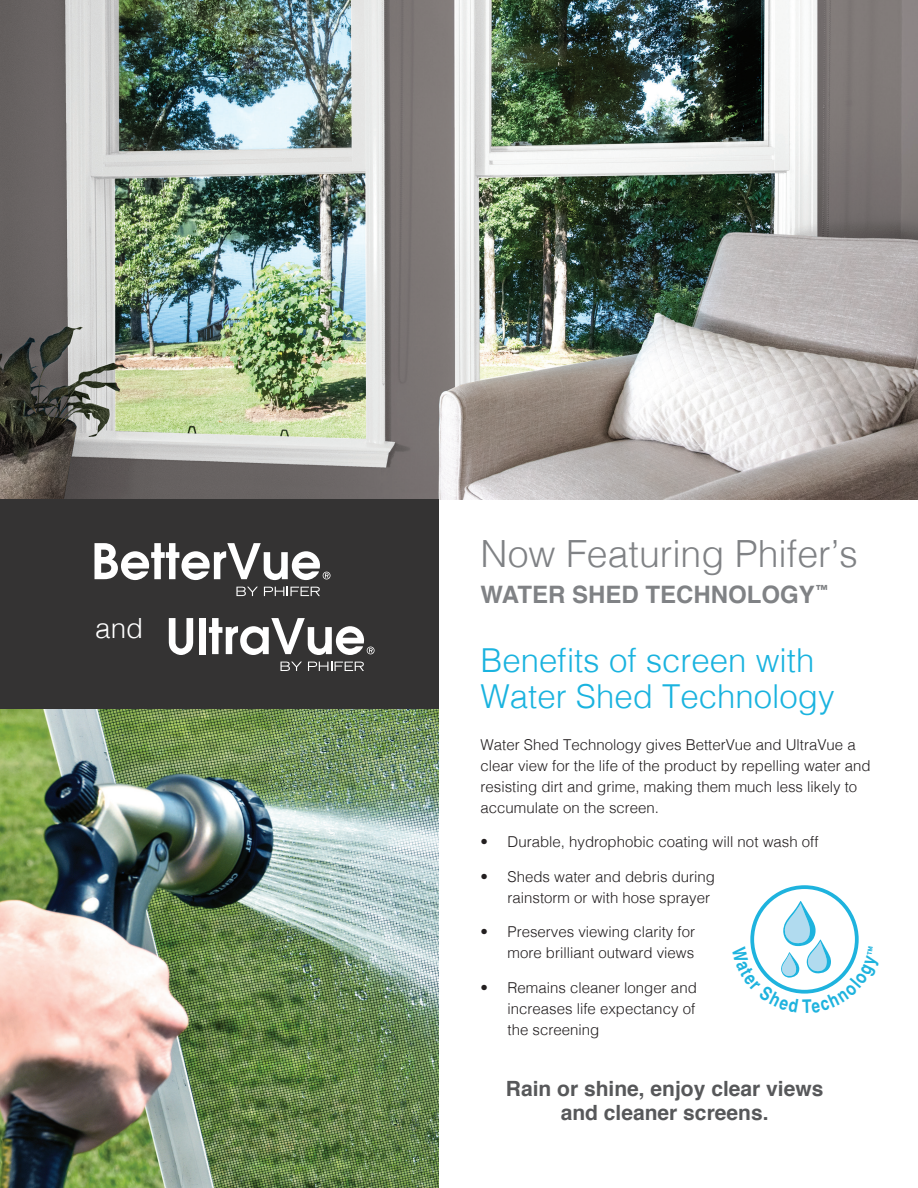
<style>
.page{position:relative;width:918px;height:1188px;background:#fff}
.page>*{position:absolute;margin:0;border:0;box-sizing:border-box;transform-origin:0 0}
.t1{font:300 37.5px "Helvetica";color:#808285}
.t2{font:300 33px/36px "Helvetica";color:#1ab3df}
.t3{font:300 27.9px "Helvetica";color:#fff}
.t4{font:700 24px "Helvetica";color:#808285}
.t5{font:700 21px/24px "Helvetica";color:#57585a;text-align:center}
.t6{font:300 15px/21px "Helvetica";color:#231f20}
</style>
<div class="page">
<img style="left:0;top:0;width:918px;height:500px">
<img style="left:0;top:709px;width:439px;height:479px">
<div style="left:0;top:500px;width:439px;height:209px;background:#343333"></div>
<svg style="left:95px;top:543px;width:236px;height:37px"></svg>
<svg style="left:236px;top:587px;width:22px;height:9px"></svg>
<svg style="left:264px;top:587px;width:56px;height:9px"></svg>
<svg style="left:169px;top:618px;width:24px;height:37px"></svg>
<div style="left:199px;top:618px;width:7px;height:36px;background:#fff"></div>
<svg style="left:209px;top:618px;width:166px;height:37px"></svg>
<svg style="left:281px;top:662px;width:21px;height:9px"></svg>
<svg style="left:308px;top:662px;width:56px;height:9px"></svg>
<svg style="left:750px;top:901px;width:109px;height:93px"></svg>
<h3 class="t3" style="left:95px;top:604px;width:49px">and</h3>
<h1 class="t1" style="left:481px;top:522px;width:379px">Now Featuring Phifer’s</h1>
<h3 class="t4" style="left:481px;top:575px;width:350px">WATER SHED TECHNOLOGY<sup>™</sup></h3>
<h2 class="t2" style="left:481px;top:640px;width:355px">Benefits of screen with<br>Water Shed Technology</h2>
<p class="t6" style="left:481px;top:733px;width:392px">Water Shed Technology gives BetterVue and UltraVue a clear view for the life of the product by repelling water and resisting dirt and grime, making them much less likely to accumulate on the screen.</p>
<p class="t6" style="left:481px;top:830px;width:339px">• Durable, hydrophobic coating will not wash off</p>
<p class="t6" style="left:508px;top:865px;width:209px;text-indent:-27px">• Sheds water and debris during rainstorm or with hose sprayer</p>
<p class="t6" style="left:481px;top:920px;width:216px;text-align:right">• Preserves viewing clarity for more brilliant outward views</p>
<p class="t6" style="left:508px;top:976px;width:191px;text-align:justify;text-indent:-27px">• Remains cleaner longer and increases life expectancy of the screening</p>
<h3 class="t5" style="left:506px;top:1077px;width:319px">Rain or shine, enjoy clear views and cleaner screens.</h3>
</div>
